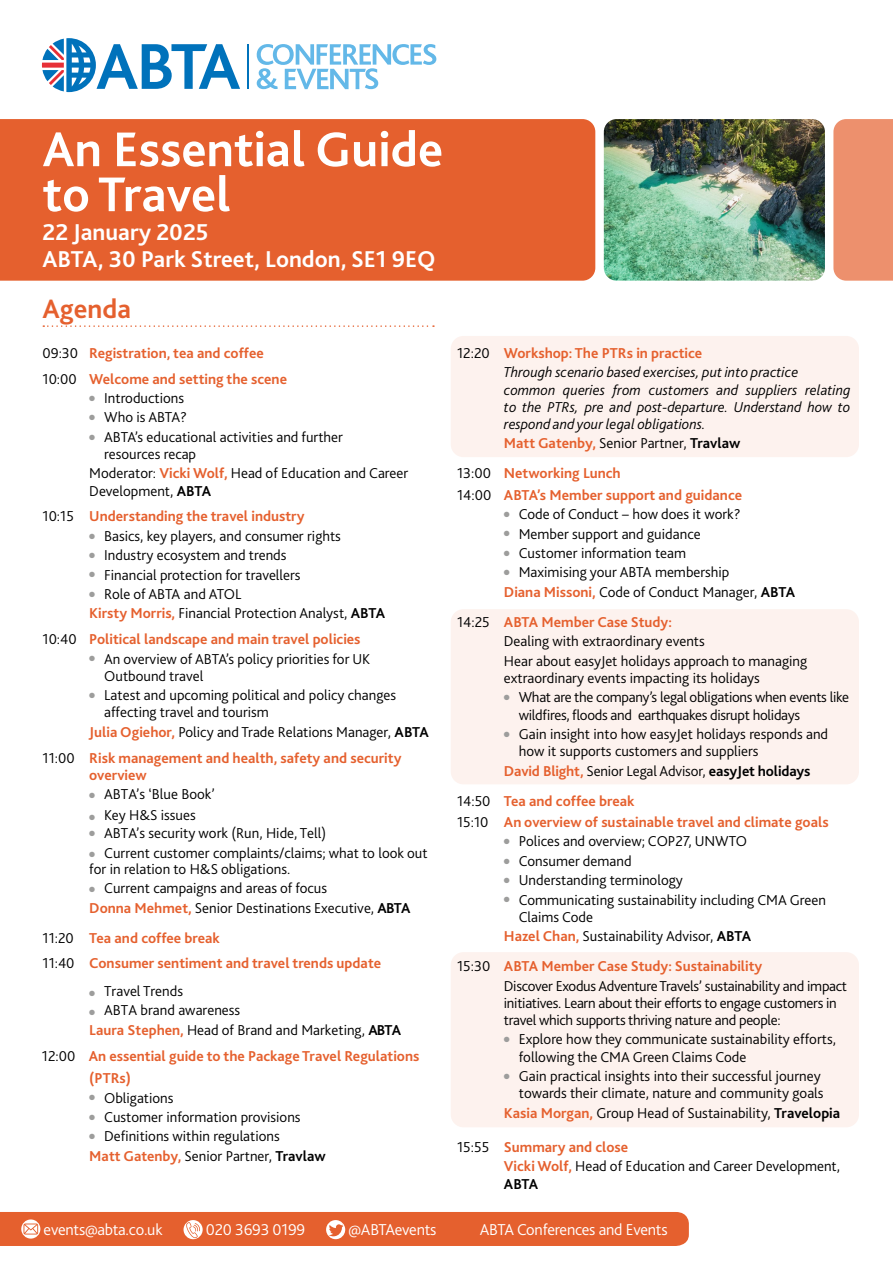
<style>
.page{position:relative;width:893px;height:1263px;background:#fff}
.page>*{position:absolute;margin:0;border:0;box-sizing:border-box;transform-origin:0 0}
.t1{font:700 51px/45px "Bliss 2";color:#fff}
.t2{font:700 27.75px "Bliss 2";color:#e5602e}
.t3{font:700 24px/27px "Bliss 2";color:#fff}
.t4{font:300 16.5px "Bliss 2";letter-spacing:-.015em;color:#fff}
.t5{font:300 15px/17.2px "Bliss 2";color:#000}
.t6{font:700 15px/25.8px "Bliss 2";color:#e5602e}
.t7{font:300 15px/17.2px "Bliss 2";letter-spacing:-.02em;color:#000}
.t8{font:italic 300 15px/17.2px "Bliss 2";color:#000}
.t9{font:700 15px "Bliss 2";color:#000}
.s1{font-weight:300;color:#000}
.s2{color:#9d9d9c}
.s3{font-weight:700;color:#e5602e}
.s4{font-weight:700}
.s5{color:#000}
.s6{font-style:normal}
.s7{font-weight:700;font-style:normal;color:#e5602e}
</style>
<div class="page">
<div style="left:0;top:1212px;width:689px;height:34px;background:#e5602e"></div>
<div style="left:451px;top:609px;width:408px;height:175px;background:#fdf2ee;border-radius:13px"></div>
<div style="left:451px;top:336px;width:408px;height:121px;background:#fdf2ee;border-radius:13px"></div>
<div style="left:451px;top:952px;width:408px;height:175px;background:#fdf2ee;border-radius:13px"></div>
<svg style="left:43px;top:325px;width:391px;height:2px"></svg>
<svg style="left:42px;top:38px;width:198px;height:54px"></svg>
<hr style="left:248px;top:44px;width:1px;height:45px;background:#0072bb">
<svg style="left:257px;top:44px;width:179px;height:45px"></svg>
<div style="left:833px;top:119px;width:60px;height:162px;background:#ed906d"></div>
<div style="left:0;top:119px;width:595px;height:162px;background:#e5602e"></div>
<img style="left:604px;top:119px;width:221px;height:162px">
<h1 class="t1" style="left:43px;top:125px;width:402px">An Essential Guide to Travel</h1>
<h3 class="t3" style="left:43px;top:218px;width:395px">22 January 2025<br>ABTA, 30 Park Street, London, SE1 9EQ</h3>
<h2 class="t2" style="left:43px;top:292px;width:90px">Agenda</h2>
<p class="t6" style="left:43px;top:340px;width:246px"><span class="s1">09:30</span> Registration, tea and coffee<br><span class="s1">10:00</span> Welcome and setting the scene</p>
<p class="t5" style="left:89px;top:389px;width:96px"><span class="s2">●</span> Introductions</p>
<p class="t5" style="left:89px;top:408px;width:99px"><span class="s2">●</span> Who is ABTA?</p>
<p class="t5" style="left:104px;top:428px;width:240px;text-indent:-15px"><span class="s2">●</span> ABTA’s educational activities and further resources recap</p>
<p class="t5" style="left:89px;top:464px;width:320px">Moderator: <span class="s3">Vicki Wolf,</span> Head of Education and Career<br>Development, <span class="s4">ABTA</span></p>
<p class="t6" style="left:43px;top:503px;width:263px"><span class="s1">10:15</span> Understanding the travel industry</p>
<p class="t5" style="left:89px;top:527px;width:253px"><span class="s2">●</span> Basics, key players, and consumer rights</p>
<p class="t5" style="left:89px;top:546px;width:199px"><span class="s2">●</span> Industry ecosystem and trends</p>
<p class="t5" style="left:89px;top:566px;width:213px"><span class="s2">●</span> Financial protection for travellers</p>
<p class="t5" style="left:89px;top:584px;width:297px;line-height:19.4px"><span class="s2">●</span> Role of ABTA and ATOL<br><span class="s3">Kirsty Morris,</span> Financial Protection Analyst, <span class="s4">ABTA</span></p>
<p class="t6" style="left:43px;top:626px;width:320px"><span class="s1">10:40</span> Political landscape and main travel policies</p>
<p class="t5" style="left:104px;top:649px;width:268px;text-indent:-15px"><span class="s2">●</span> An overview of ABTA’s policy priorities for UK<br>Outbound travel</p>
<p class="t5" style="left:104px;top:686px;width:293px;text-indent:-15px"><span class="s2">●</span> Latest and upcoming political and policy changes affecting travel and tourism</p>
<p class="t6" style="left:43px;top:718px;width:388px;text-indent:47px">Julia Ogiehor, <span class="s1">Policy and Trade Relations Manager,</span> <span class="s5">ABTA<br></span><span class="s1">11:00</span> Risk management and health, safety and security</p>
<p class="t6" style="left:89px;top:761px;width:59px">overview</p>
<p class="t5" style="left:89px;top:785px;width:127px"><span class="s2">●</span> ABTA’s ‘Blue Book’</p>
<p class="t5" style="left:89px;top:806px;width:108px"><span class="s2">●</span> Key H&amp;S issues</p>
<p class="t5" style="left:89px;top:824px;width:238px"><span class="s2">●</span> ABTA’s security work (Run, Hide, Tell)</p>
<p class="t5" style="left:89px;top:845px;width:340px;line-height:15.9px"><span class="s2">●</span> Current customer complaints/claims; what to look out for in relation to H&amp;S obligations.</p>
<p class="t5" style="left:89px;top:878px;width:323px;line-height:19.6px"><span class="s2">●</span> Current campaigns and areas of focus<br><span class="s3">Donna Mehmet,</span> Senior Destinations Executive, <span class="s4">ABTA</span></p>
<p class="t6" style="left:43px;top:924px;width:340px"><span class="s1">11:20</span> Tea and coffee break<br><span class="s1">11:40</span> Consumer sentiment and travel trends update</p>
<p class="t5" style="left:89px;top:981px;width:95px"><span class="s2">●</span> Travel Trends</p>
<p class="t5" style="left:89px;top:999px;width:313px;line-height:20.1px"><span class="s2">●</span> ABTA brand awareness<br><span class="s3">Laura Stephen,</span> Head of Brand and Marketing, <span class="s4">ABTA</span></p>
<p class="t6" style="left:89px;top:1044px;width:332px;line-height:22.6px;text-indent:-47px"><span class="s1">12:00</span> An essential guide to the Package Travel Regulations (PTRs)</p>
<p class="t5" style="left:89px;top:1088px;width:86px"><span class="s2">●</span> Obligations</p>
<p class="t5" style="left:89px;top:1108px;width:213px"><span class="s2">●</span> Customer information provisions</p>
<p class="t5" style="left:89px;top:1126px;width:238px;line-height:19.4px"><span class="s2">●</span> Definitions within regulations<br><span class="s3">Matt Gatenby,</span> Senior Partner, <span class="s4">Travlaw</span></p>
<p class="t8" style="left:504px;top:343px;width:296px;line-height:19.4px;text-indent:-47px"><span class="s6">12:20</span> <span class="s7">Workshop: The PTRs in practice<br></span>Through scenario based exercises, put into practice</p>
<p class="t8" style="left:504px;top:381px;width:348px;text-align:justify">common queries from customers and suppliers relating to the PTRs, pre and post-departure. Understand how to respond and your legal obligations.</p>
<p class="t6" style="left:457px;top:428px;width:285px;line-height:30px;text-indent:47px">Matt Gatenby, <span class="s1">Senior Partner,</span> <span class="s5">Travlaw<br></span><span class="s1">13:00</span> Networking Lunch</p>
<p class="t6" style="left:457px;top:482px;width:286px"><span class="s1">14:00</span> ABTA’s Member support and guidance</p>
<p class="t5" style="left:504px;top:505px;width:238px"><span class="s2">●</span> Code of Conduct – how does it work?</p>
<p class="t5" style="left:504px;top:525px;width:198px"><span class="s2">●</span> Member support and guidance</p>
<p class="t5" style="left:504px;top:544px;width:184px"><span class="s2">●</span> Customer information team</p>
<p class="t5" style="left:504px;top:562px;width:293px;line-height:19.4px"><span class="s2">●</span> Maximising your ABTA membership<br><span class="s3">Diana Missoni,</span> Code of Conduct Manager, <span class="s4">ABTA</span></p>
<p class="t5" style="left:504px;top:612px;width:305px;line-height:19.4px;text-indent:-47px">14:25 <span class="s3">ABTA Member Case Study:<br></span>Dealing with extraordinary events<br>Hear about easyJet holidays approach to managing</p>
<p class="t5" style="left:504px;top:669px;width:258px">extraordinary events impacting its holidays</p>
<p class="t7" style="left:519px;top:688px;width:332px;text-indent:-15px"><span class="s2">●</span> What are the company’s legal obligations when events like wildfires, floods and earthquakes disrupt holidays</p>
<p class="t5" style="left:519px;top:725px;width:311px;text-indent:-15px"><span class="s2">●</span> Gain insight into how easyJet holidays responds and how it supports customers and suppliers</p>
<p class="t6" style="left:457px;top:755px;width:355px;line-height:30px;text-indent:47px">David Blight, <span class="s1">Senior Legal Advisor,</span> <span class="s5">easyJet holidays<br></span><span class="s1">14:50</span> Tea and coffee break</p>
<p class="t6" style="left:457px;top:809px;width:373px"><span class="s1">15:10</span> An overview of sustainable travel and climate goals</p>
<p class="t5" style="left:504px;top:832px;width:245px"><span class="s2">●</span> Polices and overview; COP27, UNWTO</p>
<p class="t5" style="left:504px;top:852px;width:129px"><span class="s2">●</span> Consumer demand</p>
<p class="t5" style="left:504px;top:871px;width:180px"><span class="s2">●</span> Understanding terminology</p>
<p class="t5" style="left:519px;top:890px;width:309px;text-indent:-15px"><span class="s2">●</span> Communicating sustainability including CMA Green<br>Claims Code</p>
<p class="t6" style="left:457px;top:921px;width:307px;line-height:30px;text-indent:47px">Hazel Chan, <span class="s1">Sustainability Advisor,</span> <span class="s5">ABTA<br></span><span class="s1">15:30</span> ABTA Member Case Study: Sustainability</p>
<p class="t7" style="left:504px;top:976px;width:345px">Discover Exodus Adventure Travels’ sustainability and impact initiatives. Learn about their efforts to engage customers in travel which supports thriving nature and people:</p>
<p class="t5" style="left:519px;top:1030px;width:319px;text-indent:-15px"><span class="s2">●</span> Explore how they communicate sustainability efforts, following the CMA Green Claims Code</p>
<p class="t5" style="left:504px;top:1067px;width:321px;text-align:right"><span class="s2">●</span> Gain practical insights into their successful journey towards their climate, nature and community goals</p>
<p class="t5" style="left:504px;top:1104px;width:338px"><span class="s3">Kasia Morgan,</span> Group Head of Sustainability, <span class="s4">Travelopia</span></p>
<p class="t5" style="left:504px;top:1137px;width:338px;line-height:19.4px;text-indent:-47px">15:55 <span class="s3">Summary and close<br>Vicki Wolf,</span> Head of Education and Career Development,</p>
<p class="t9" style="left:504px;top:1174px;width:36px">ABTA</p>
<p class="t4" style="left:44px;top:1219px;width:120px">events@abta.co.uk</p>
<p class="t4" style="left:206px;top:1219px;width:101px">020 3693 0199</p>
<p class="t4" style="left:348px;top:1219px;width:90px">@ABTAevents</p>
<p class="t4" style="left:480px;top:1219px;width:189px">ABTA Conferences and Events</p>
</div>
